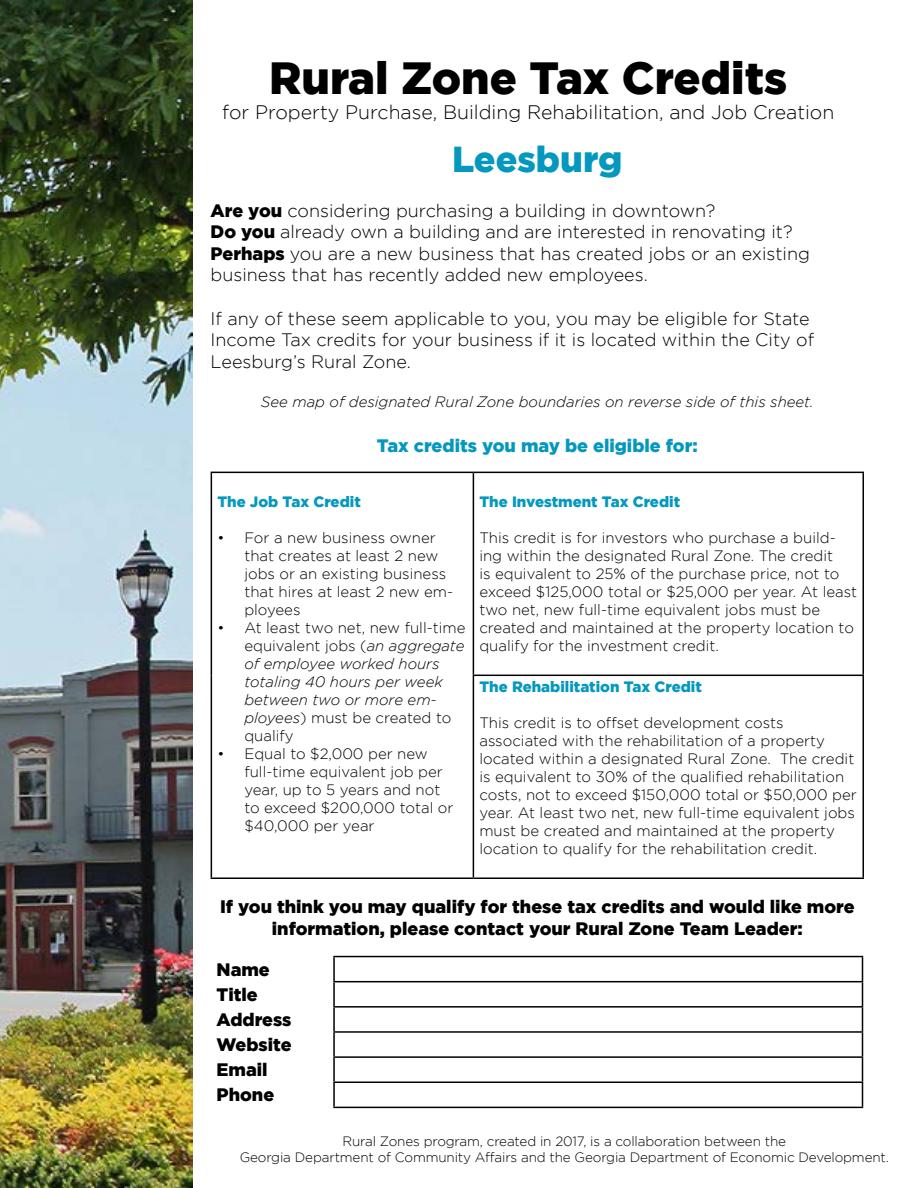
<style>
.page{position:relative;width:918px;height:1188px;background:#fff}
.page>*{position:absolute;margin:0;border:0;box-sizing:border-box;transform-origin:0 0}
.t1{font:900 45px "Gotham";color:#000}
.t2{font:900 36px "Gotham";color:#0498bf}
.t3{font:300 19.5px "Gotham";color:#000}
.t4{font:300 18px/21.6px "Gotham";color:#000}
.t5{font:900 18px/25.2px "Gotham";color:#000;text-align:center}
.t6{font:900 18px "Gotham";color:#0498bf}
.t7{font:300 15px/18px "Gotham";color:#000}
.t8{font:italic 300 15px/18px "Gotham";color:#000}
.t9{font:900 15px "Gotham";color:#0498bf}
.t10{font:300 13.5px/16.2px "Gotham";letter-spacing:-.01em;color:#000;text-align:center}
.s1{font-weight:900}
.s2{font-style:normal}
</style>
<div class="page">
<img style="left:0;top:0;width:193px;height:1188px">
<hr style="left:211px;top:472px;width:262px;height:1px;background:#000">
<hr style="left:211px;top:473px;width:1px;height:202px;background:#000">
<hr style="left:473px;top:472px;width:391px;height:1px;background:#000">
<hr style="left:473px;top:473px;width:1px;height:202px;background:#000">
<hr style="left:862px;top:473px;width:2px;height:202px;background:#000">
<hr style="left:211px;top:675px;width:1px;height:202px;background:#000">
<hr style="left:473px;top:675px;width:391px;height:1px;background:#000">
<hr style="left:473px;top:676px;width:1px;height:201px;background:#000">
<hr style="left:862px;top:676px;width:2px;height:201px;background:#000">
<hr style="left:211px;top:877px;width:262px;height:2px;background:#000">
<hr style="left:473px;top:877px;width:391px;height:2px;background:#000">
<hr style="left:333px;top:956px;width:530px;height:1px;background:#000">
<hr style="left:333px;top:957px;width:2px;height:24px;background:#000">
<hr style="left:333px;top:981px;width:530px;height:1px;background:#000">
<hr style="left:333px;top:982px;width:2px;height:24px;background:#000">
<hr style="left:333px;top:1006px;width:530px;height:2px;background:#000">
<hr style="left:333px;top:1008px;width:2px;height:23px;background:#000">
<hr style="left:333px;top:1031px;width:530px;height:2px;background:#000">
<hr style="left:333px;top:1033px;width:2px;height:23px;background:#000">
<hr style="left:333px;top:1056px;width:530px;height:2px;background:#000">
<hr style="left:333px;top:1058px;width:2px;height:23px;background:#000">
<hr style="left:333px;top:1081px;width:530px;height:2px;background:#000">
<hr style="left:333px;top:1083px;width:2px;height:24px;background:#000">
<svg style="left:862px;top:957px;width:1px;height:150px"></svg>
<hr style="left:333px;top:1107px;width:530px;height:1px;background:#000">
<h1 class="t1" style="left:269px;top:52px;width:519px">Rural Zone Tax Credits</h1>
<h3 class="t3" style="left:222px;top:102px;width:614px">for Property Purchase, Building Rehabilitation, and Job Creation</h3>
<h2 class="t2" style="left:452px;top:139px;width:172px">Leesburg</h2>
<p class="t4" style="left:211px;top:199px;width:601px"><span class="s1">Are you</span> considering purchasing a building in downtown?<br><span class="s1">Do you</span> already own a building and are interested in renovating it?<br><span class="s1">Perhaps</span> you are a new business that has created jobs or an existing business that has recently added new employees.</p>
<p class="t4" style="left:211px;top:307px;width:605px">If any of these seem applicable to you, you may be eligible for State<br>Income Tax credits for your business if it is located within the City of<br>Leesburg’s Rural Zone.</p>
<p class="t8" style="left:261px;top:393px;width:554px">See map of designated Rural Zone boundaries on reverse side of this sheet.</p>
<p class="t6" style="left:377px;top:436px;width:322px">Tax credits you may be eligible for:</p>
<p class="t9" style="left:217px;top:493px;width:145px">The Job Tax Credit</p>
<p class="t7" style="left:244px;top:529px;width:210px;text-indent:-27px">• For a new business owner that creates at least 2 new jobs or an existing business that hires at least 2 new em&shy;ployees</p>
<p class="t8" style="left:244px;top:619px;width:223px;text-indent:-27px"><span class="s2">• At least two net, new full-time equivalent jobs (</span>an aggregate of employee worked hours totaling 40 hours per week between two or more em&shy;ployees<span class="s2">) must be created to qualify</span></p>
<p class="t7" style="left:244px;top:745px;width:211px;text-indent:-27px">• Equal to $2,000 per new full-time equivalent job per year, up to 5 years and not to exceed $200,000 total or $40,000 per year</p>
<p class="t9" style="left:479px;top:493px;width:202px">The Investment Tax Credit</p>
<p class="t7" style="left:479px;top:529px;width:379px">This credit is for investors who purchase a build&shy;ing within the designated Rural Zone. The credit<br>is equivalent to 25% of the purchase price, not to exceed $125,000 total or $25,000 per year. At least two net, new full-time equivalent jobs must be created and maintained at the property location to qualify for the investment credit.</p>
<p class="t9" style="left:479px;top:678px;width:224px">The Rehabilitation Tax Credit</p>
<p class="t7" style="left:479px;top:714px;width:379px">This credit is to offset development costs associated with the rehabilitation of a property located within a designated Rural Zone. The credit is equivalent to 30% of the qualified rehabilitation costs, not to exceed $150,000 total or $50,000 per year. At least two net, new full-time equivalent jobs must be created and maintained at the property location to qualify for the rehabilitation credit.</p>
<p class="t5" style="left:220px;top:896px;width:636px;line-height:21.6px">If you think you may qualify for these tax credits and would like more information, please contact your Rural Zone Team Leader:</p>
<p class="t5" style="left:217px;top:956px;width:76px;text-align:left">Name<br>Title<br>Address<br>Website<br>Email<br>Phone</p>
<p class="t10" style="left:240px;top:1133px;width:651px">Rural Zones program, created in 2017, is a collaboration between the<br>Georgia Department of Community Affairs and the Georgia Department of Economic Development.</p>
</div>
